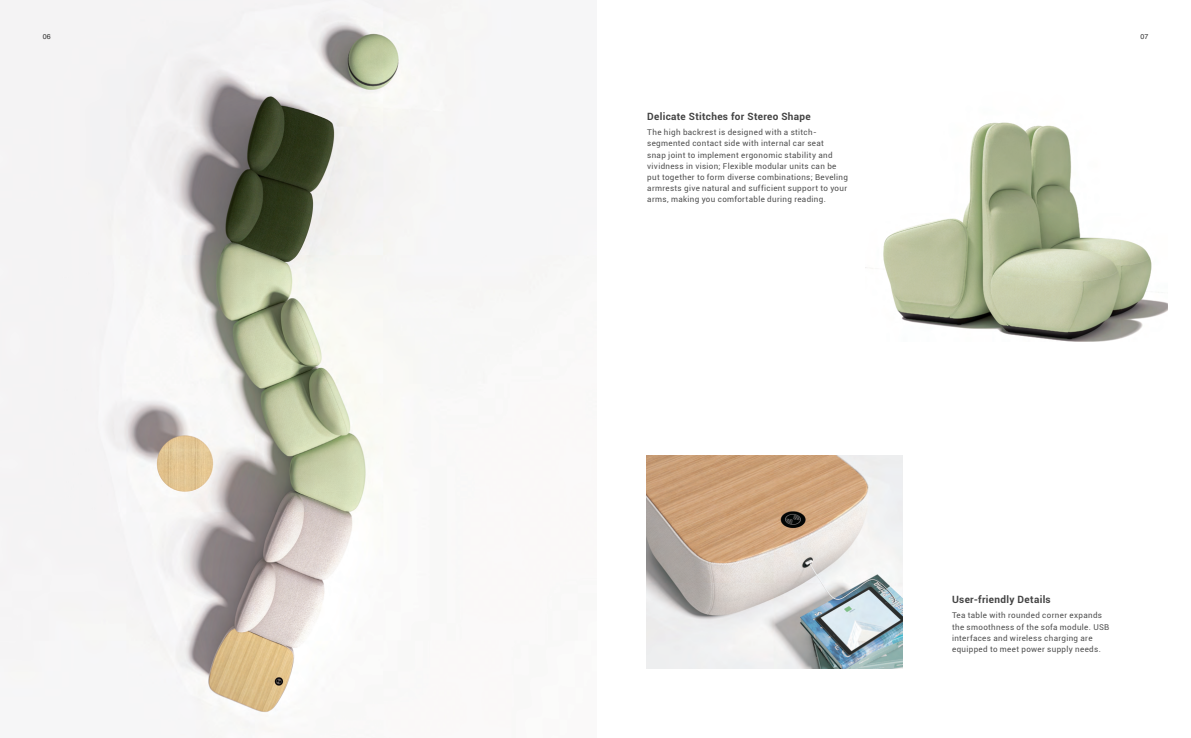
<style>
.page{position:relative;width:1191px;height:738px;background:#fff}
.page>*{position:absolute;margin:0;border:0;box-sizing:border-box;transform-origin:0 0}
.t1{font:700 10px "Roboto";letter-spacing:.035em;color:#434343}
.t2{font:8px/11px "Roboto";letter-spacing:.04em;color:#4e4e4e}
.t3{font:7px "Helvetica";color:#2e2e2e}
</style>
<div class="page">
<img style="left:865px;top:122px;width:302px;height:220px">
<img style="left:646px;top:455px;width:256px;height:213px">
<img style="left:0;top:0;width:589px;height:737px">
<p class="t3" style="left:43px;top:32px;width:9px">06</p>
<p class="t3" style="left:1140px;top:32px;width:9px">07</p>
<p class="t1" style="left:647px;top:109px;width:165px">Delicate Stitches for Stereo Shape</p>
<p class="t2" style="left:647px;top:127px;width:202px">The high backrest is designed with a stitch&shy;segmented contact side with internal car seat<br>snap joint to implement ergonomic stability and vividness in vision; Flexible modular units can be put together to form diverse combinations; Beveling armrests give natural and sufficient support to your arms, making you comfortable during reading.</p>
<p class="t1" style="left:952px;top:592px;width:100px">User-friendly Details</p>
<p class="t2" style="left:952px;top:609px;width:159px">Tea table with rounded corner expands the smoothness of the sofa module. USB interfaces and wireless charging are equipped to meet power supply needs.</p>
</div>
